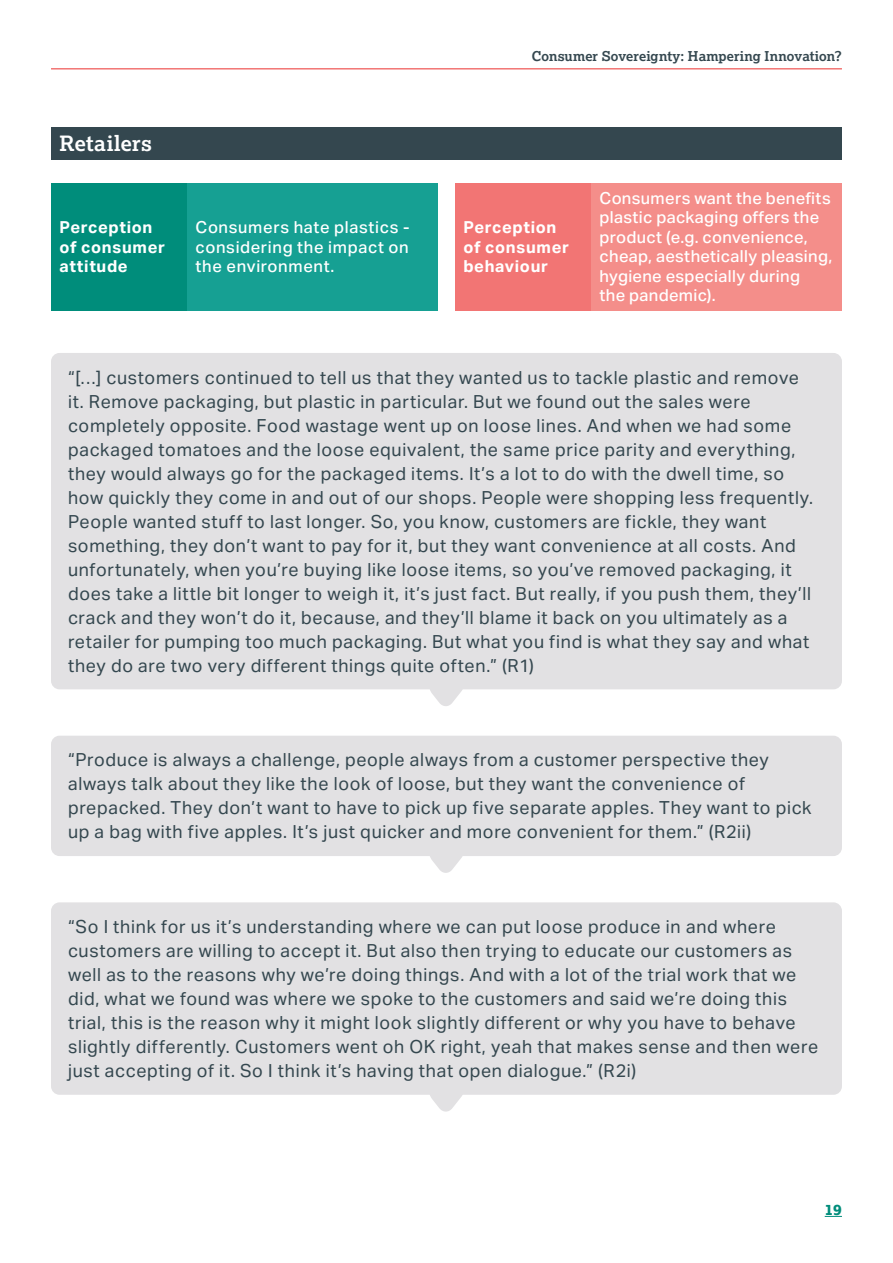
<style>
.page{position:relative;width:893px;height:1263px;background:#fff}
.page>*{position:absolute;margin:0;border:0;box-sizing:border-box;transform-origin:0 0}
.NewHeader3_-_grey{font:600 21px "Lexia";letter-spacing:.015em;color:#fff}
.NewBodyCopy{font:18px/24px "Aktiv Grotesk";letter-spacing:.035em;color:#34474f}
.New_Diagram_bodycopy11_13{font:500 16.5px/19.5px "Aktiv Grotesk";letter-spacing:.02em;color:#fff;text-align:justify}
.New_Diagram_bodycopy11_13-2{font:700 16.5px/19.5px "Aktiv Grotesk";letter-spacing:.04em;color:#fff}
.t1{font:800 15px "Lexia";color:#008d7b}
.t2{font:600 13.5px "Lexia";letter-spacing:.005em;color:#34474f}
</style>
<div class="page">
<svg style="left:825px;top:1216px;width:17px;height:1px"></svg>
<hr style="left:51px;top:68px;width:791px;height:2px;background:#f27574">
<div style="left:51px;top:128px;width:791px;height:32px;background:#34474f"></div>
<div style="left:51px;top:183px;width:136px;height:127px;background:#008d7b"></div>
<div style="left:187px;top:183px;width:251px;height:127px;background:#16a093"></div>
<div style="left:51px;top:353px;width:791px;height:336px;background:#e2e1e3;border-radius:9px"></div>
<div style="left:455px;top:183px;width:136px;height:127px;background:#f27574"></div>
<div style="left:591px;top:183px;width:251px;height:127px;background:#f48e8a"></div>
<svg style="left:427px;top:689px;width:39px;height:17px"></svg>
<div style="left:51px;top:736px;width:791px;height:120px;background:#e2e1e3;border-radius:9px"></div>
<svg style="left:430px;top:856px;width:33px;height:17px"></svg>
<div style="left:51px;top:902px;width:791px;height:193px;background:#e2e1e3;border-radius:9px"></div>
<svg style="left:430px;top:1095px;width:32px;height:17px"></svg>
<h3 class="NewHeader3_-_grey" style="left:60px;top:130px;width:94px">Retailers</h3>
<p class="t2" style="left:532px;top:47px;width:312px">Consumer Sovereignty: Hampering Innovation?</p>
<p class="New_Diagram_bodycopy11_13-2" style="left:60px;top:218px;width:107px">Perception of consumer attitude</p>
<p class="New_Diagram_bodycopy11_13" style="left:196px;top:218px;width:215px">Consumers hate plastics - considering the impact on the environment.</p>
<p class="New_Diagram_bodycopy11_13-2" style="left:463px;top:218px;width:107px">Perception of consumer behaviour</p>
<p class="New_Diagram_bodycopy11_13" style="left:600px;top:188px;width:234px;text-align:left">Consumers want the benefits plastic packaging offers the product (e.g. convenience, cheap, aesthetically pleasing, hygiene especially during<br>the pandemic).</p>
<p class="NewBodyCopy" style="left:68px;top:366px;width:746px">“[…] customers continued to tell us that they wanted us to tackle plastic and remove it. Remove packaging, but plastic in particular. But we found out the sales were completely opposite. Food wastage went up on loose lines. And when we had some packaged tomatoes and the loose equivalent, the same price parity and everything, they would always go for the packaged items. It’s a lot to do with the dwell time, so how quickly they come in and out of our shops. People were shopping less frequently.<br>People wanted stuff to last longer. So, you know, customers are fickle, they want something, they don’t want to pay for it, but they want convenience at all costs. And unfortunately, when you’re buying like loose items, so you’ve removed packaging, it does take a little bit longer to weigh it, it’s just fact. But really, if you push them, they’ll crack and they won’t do it, because, and they’ll blame it back on you ultimately as a retailer for pumping too much packaging. But what you find is what they say and what they do are two very different things quite often.” (R1)</p>
<p class="NewBodyCopy" style="left:68px;top:748px;width:745px">“Produce is always a challenge, people always from a customer perspective they always talk about they like the look of loose, but they want the convenience of prepacked. They don’t want to have to pick up five separate apples. They want to pick up a bag with five apples. It’s just quicker and more convenient for them.” (R2ii)</p>
<p class="NewBodyCopy" style="left:68px;top:915px;width:752px">“So I think for us it’s understanding where we can put loose produce in and where customers are willing to accept it. But also then trying to educate our customers as well as to the reasons why we’re doing things. And with a lot of the trial work that we did, what we found was where we spoke to the customers and said we’re doing this trial, this is the reason why it might look slightly different or why you have to behave slightly differently. Customers went oh OK right, yeah that makes sense and then were just accepting of it. So I think it’s having that open dialogue.” (R2i)</p>
<p class="t1" style="left:825px;top:1200px;width:19px">19</p>
</div>
